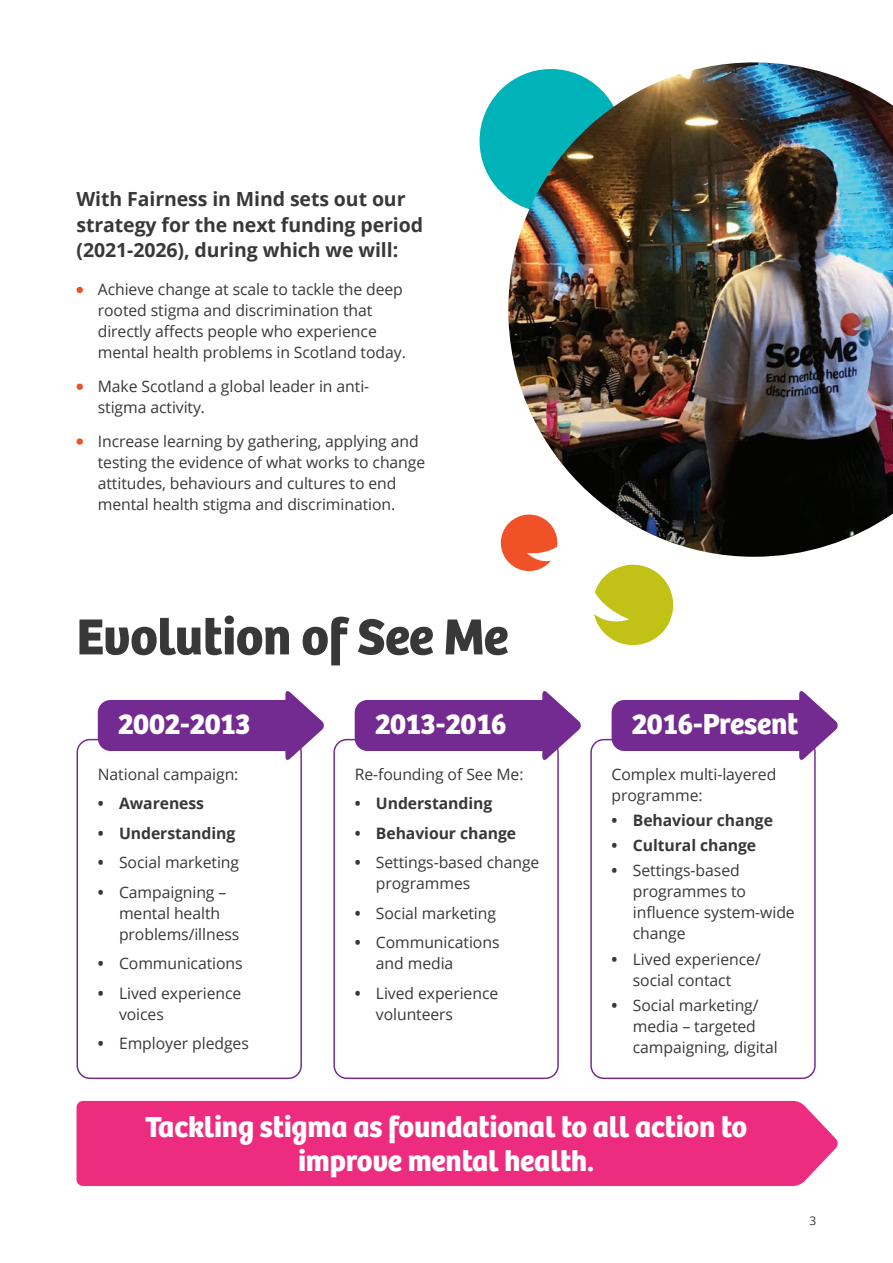
<style>
.page{position:relative;width:893px;height:1263px;background:#fff}
.page>*{position:absolute;margin:0;border:0;box-sizing:border-box;transform-origin:0 0}
.t1{font:700 52.5px "Bree";letter-spacing:-.005em;color:#383839}
.t2{font:700 30px/34.5px "Bree";letter-spacing:-.005em;color:#fff;text-align:center}
.t3{font:700 19.5px/25.5px "Open Sans";letter-spacing:-.005em;color:#383839}
.t4{font:15.75px/21px "Open Sans";letter-spacing:-.005em;color:#383839}
.t5{font:700 15.75px "Open Sans";letter-spacing:-.005em;color:#383839}
.t6{font:12px "Open Sans";color:#383839}
.s1{font-weight:700}
</style>
<div class="page">
<div style="left:77px;top:1101px;width:761px;height:85px;background:#ee2c7f"></div>
<div style="left:480px;top:69px;width:142px;height:144px;background:#00b3b8;border-radius:50%"></div>
<svg style="left:77px;top:287px;width:6px;height:6px"></svg>
<svg style="left:77px;top:384px;width:6px;height:6px"></svg>
<div style="left:77px;top:438px;width:6px;height:7px;background:#f05126;border-radius:50%"></div>
<img style="left:508px;top:62px;width:385px;height:495px">
<svg style="left:501px;top:514px;width:56px;height:57px"></svg>
<svg style="left:594px;top:564px;width:80px;height:82px"></svg>
<div style="left:77px;top:739px;width:225px;height:340px;border:2px solid #742b91;border-radius:13px"></div>
<div style="left:98px;top:700px;width:204px;height:51px;background:#742b91;border-radius:13px"></div>
<svg style="left:285px;top:691px;width:39px;height:70px"></svg>
<div style="left:590px;top:739px;width:226px;height:340px;border:2px solid #742b91;border-radius:13px"></div>
<div style="left:612px;top:700px;width:204px;height:51px;background:#742b91;border-radius:13px"></div>
<svg style="left:799px;top:691px;width:39px;height:70px"></svg>
<div style="left:333px;top:739px;width:226px;height:340px;border:2px solid #742b91;border-radius:13px"></div>
<div style="left:355px;top:700px;width:204px;height:51px;background:#742b91;border-radius:13px"></div>
<svg style="left:542px;top:691px;width:39px;height:70px"></svg>
<p class="t3" style="left:77px;top:186px;width:348px">With Fairness in Mind sets out our strategy for the next funding period (2021-2026), during which we will:</p>
<p class="t4" style="left:98px;top:279px;width:310px">Achieve change at scale to tackle the deep rooted stigma and discrimination that directly affects people who experience mental health problems in Scotland today.</p>
<p class="t4" style="left:98px;top:375px;width:273px">Make Scotland a global leader in anti&shy;stigma activity.</p>
<p class="t4" style="left:98px;top:430px;width:329px">Increase learning by gathering, applying and testing the evidence of what works to change attitudes, behaviours and cultures to end mental health stigma and discrimination.</p>
<h1 class="t1" style="left:77px;top:605px;width:433px">Evolution of See Me</h1>
<h2 class="t2" style="left:118px;top:707px;width:134px">2002-2013</h2>
<h2 class="t2" style="left:375px;top:707px;width:133px">2013-2016</h2>
<h2 class="t2" style="left:632px;top:707px;width:168px">2016-Present</h2>
<p class="t4" style="left:98px;top:763px;width:142px">National campaign:</p>
<p class="t5" style="left:98px;top:792px;width:108px">• Awareness</p>
<p class="t5" style="left:98px;top:822px;width:139px">• Understanding</p>
<p class="t4" style="left:98px;top:851px;width:143px"><span class="s1">•</span> Social marketing</p>
<p class="t4" style="left:119px;top:881px;width:122px;text-indent:-21px"><span class="s1">•</span> Campaigning – mental health problems/illness</p>
<p class="t4" style="left:98px;top:952px;width:146px"><span class="s1">•</span> Communications</p>
<p class="t4" style="left:119px;top:982px;width:124px;text-indent:-21px"><span class="s1">•</span> Lived experience voices</p>
<p class="t4" style="left:98px;top:1032px;width:153px"><span class="s1">•</span> Employer pledges</p>
<p class="t4" style="left:355px;top:763px;width:170px">Re-founding of See Me:</p>
<p class="t5" style="left:355px;top:792px;width:139px">• Understanding</p>
<p class="t5" style="left:355px;top:822px;width:163px">• Behaviour change</p>
<p class="t4" style="left:376px;top:851px;width:165px;text-indent:-21px"><span class="s1">•</span> Settings-based change programmes</p>
<p class="t4" style="left:355px;top:902px;width:143px"><span class="s1">•</span> Social marketing</p>
<p class="t4" style="left:376px;top:931px;width:125px;text-indent:-21px"><span class="s1">•</span> Communications and media</p>
<p class="t4" style="left:376px;top:982px;width:124px;text-indent:-21px"><span class="s1">•</span> Lived experience volunteers</p>
<p class="t4" style="left:612px;top:763px;width:166px">Complex multi-layered programme:</p>
<p class="t5" style="left:612px;top:809px;width:163px">• Behaviour change</p>
<p class="t5" style="left:612px;top:834px;width:146px">• Cultural change</p>
<p class="t4" style="left:633px;top:860px;width:163px;text-indent:-21px"><span class="s1">•</span> Settings-based programmes to influence system-wide change</p>
<p class="t4" style="left:612px;top:948px;width:151px;text-align:center"><span class="s1">•</span> Lived experience/ social contact</p>
<p class="t4" style="left:633px;top:994px;width:146px;text-indent:-21px"><span class="s1">•</span> Social marketing/ media – targeted campaigning, digital</p>
<h2 class="t2" style="left:145px;top:1109px;width:603px">Tackling stigma as foundational to all action to improve mental health.</h2>
<p class="t6" style="left:810px;top:1213px;width:8px">3</p>
</div>
